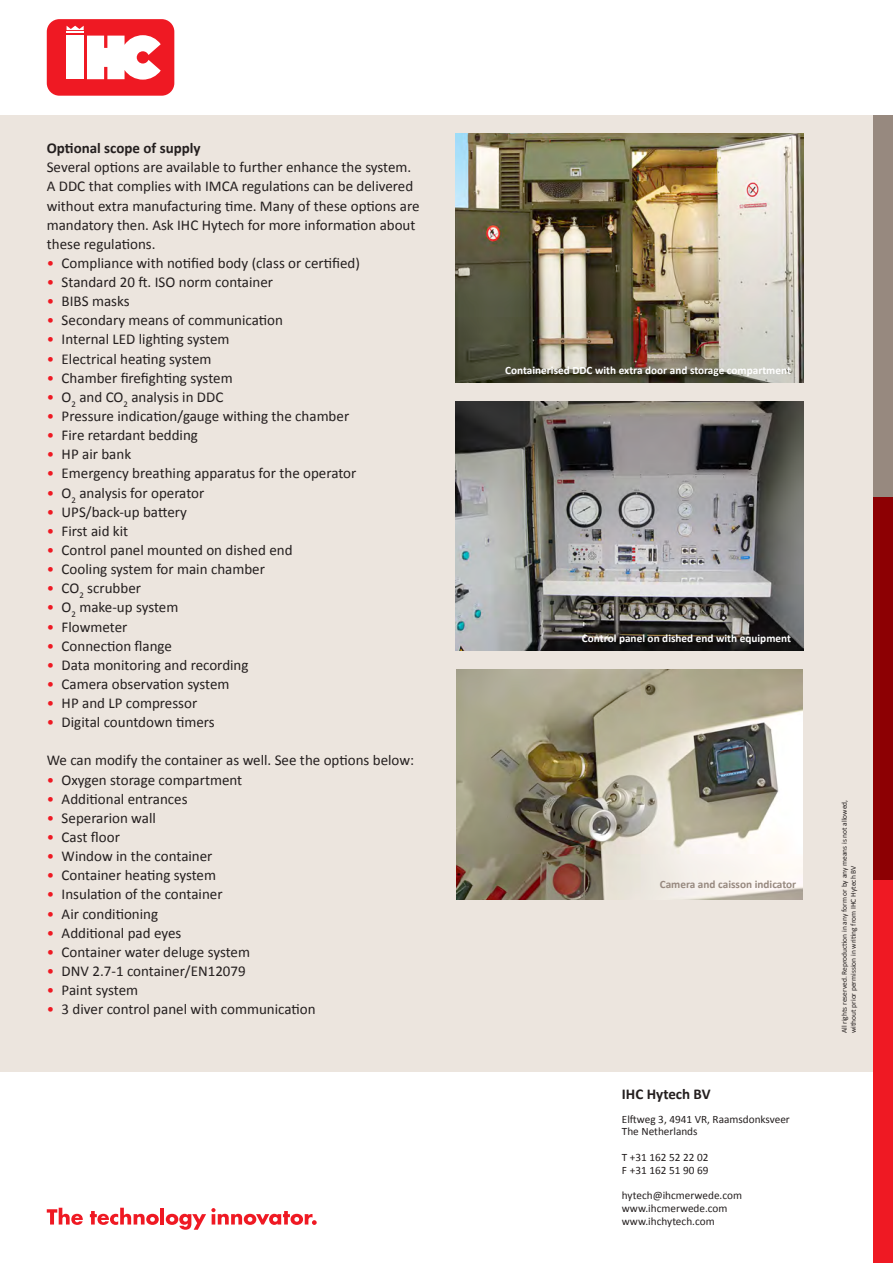
<style>
.page{position:relative;width:893px;height:1263px;background:#fff}
.page>*{position:absolute;margin:0;border:0;box-sizing:border-box;transform-origin:0 0}
.t1{font:15px/19.2px "Calibri";color:#241f1f}
.t2{font:700 15px "Calibri";color:#241f1f}
.t3{font:11.25px/12.8px "Calibri";color:#241f1f}
.t4{font:700 11.25px "Calibri";color:#fff}
.t5{font:700 11.25px "Calibri";color:#97897f}
.t6{font:7.5px/9px "Calibri";color:#241f1f}
.s1{color:#ef1923}
</style>
<div class="page">
<div style="left:0;top:115px;width:893px;height:956px;background:#ece5de"></div>
<div style="left:874px;top:115px;width:19px;height:382px;background:#97897f"></div>
<div style="left:874px;top:497px;width:19px;height:383px;background:#8d0003"></div>
<div style="left:874px;top:880px;width:19px;height:383px;background:#ef1923"></div>
<div style="left:47px;top:19px;width:127px;height:77px;background:#ef1923;border-radius:13px"></div>
<svg style="left:67px;top:26px;width:94px;height:54px"></svg>
<svg style="left:47px;top:1208px;width:36px;height:17px"></svg>
<svg style="left:90px;top:1208px;width:69px;height:17px"></svg>
<hr style="left:160px;top:1208px;width:4px;height:16px;background:#ef1923">
<svg style="left:166px;top:1208px;width:151px;height:22px"></svg>
<img style="left:455px;top:402px;width:348px;height:249px">
<img style="left:456px;top:670px;width:347px;height:229px">
<img style="left:455px;top:134px;width:349px;height:249px">
<p class="t2" style="left:47px;top:139px;width:155px">Optional scope of supply</p>
<p class="t1" style="left:47px;top:158px;width:374px">Several options are available to further enhance the system.<br>A DDC that complies with IMCA regulations can be delivered without extra manufacturing time. Many of these options are mandatory then. Ask IHC Hytech for more information about these regulations.</p>
<p class="t1" style="left:47px;top:253px;width:315px"><span class="s1">•</span> Compliance with notified body (class or certified)</p>
<p class="t1" style="left:47px;top:272px;width:228px"><span class="s1">•</span> Standard 20 ft. ISO norm container</p>
<p class="t1" style="left:47px;top:292px;width:84px"><span class="s1">•</span> BIBS masks</p>
<p class="t1" style="left:47px;top:311px;width:238px"><span class="s1">•</span> Secondary means of communication</p>
<p class="t1" style="left:47px;top:330px;width:184px"><span class="s1">•</span> Internal LED lighting system</p>
<p class="t1" style="left:47px;top:349px;width:166px"><span class="s1">•</span> Electrical heating system</p>
<p class="t1" style="left:47px;top:368px;width:187px"><span class="s1">•</span> Chamber firefighting system</p>
<p class="t1" style="left:47px;top:387px;width:178px"><span class="s1">•</span> O<sub>2</sub> and CO<sub>2</sub> analysis in DDC</p>
<p class="t1" style="left:47px;top:406px;width:304px"><span class="s1">•</span> Pressure indication/gauge withing the chamber</p>
<p class="t1" style="left:47px;top:426px;width:153px"><span class="s1">•</span> Fire retardant bedding</p>
<p class="t1" style="left:47px;top:445px;width:86px"><span class="s1">•</span> HP air bank</p>
<p class="t1" style="left:47px;top:464px;width:311px"><span class="s1">•</span> Emergency breathing apparatus for the operator</p>
<p class="t1" style="left:47px;top:483px;width:159px"><span class="s1">•</span> O<sub>2</sub> analysis for operator</p>
<p class="t1" style="left:47px;top:502px;width:142px"><span class="s1">•</span> UPS/back-up battery</p>
<p class="t1" style="left:47px;top:521px;width:83px"><span class="s1">•</span> First aid kit</p>
<p class="t1" style="left:47px;top:540px;width:247px"><span class="s1">•</span> Control panel mounted on dished end</p>
<p class="t1" style="left:47px;top:559px;width:220px"><span class="s1">•</span> Cooling system for main chamber</p>
<p class="t1" style="left:47px;top:579px;width:96px"><span class="s1">•</span> CO<sub>2</sub> scrubber</p>
<p class="t1" style="left:47px;top:598px;width:133px"><span class="s1">•</span> O<sub>2</sub> make-up system</p>
<p class="t1" style="left:47px;top:617px;width:82px"><span class="s1">•</span> Flowmeter</p>
<p class="t1" style="left:47px;top:636px;width:127px"><span class="s1">•</span> Connection flange</p>
<p class="t1" style="left:47px;top:655px;width:203px"><span class="s1">•</span> Data monitoring and recording</p>
<p class="t1" style="left:47px;top:674px;width:184px"><span class="s1">•</span> Camera observation system</p>
<p class="t1" style="left:47px;top:693px;width:152px"><span class="s1">•</span> HP and LP compressor</p>
<p class="t1" style="left:47px;top:713px;width:169px"><span class="s1">•</span> Digital countdown timers</p>
<p class="t1" style="left:47px;top:751px;width:369px">We can modify the container as well. See the options below:</p>
<p class="t1" style="left:47px;top:770px;width:197px"><span class="s1">•</span> Oxygen storage compartment</p>
<p class="t1" style="left:47px;top:789px;width:142px"><span class="s1">•</span> Additional entrances</p>
<p class="t1" style="left:47px;top:808px;width:111px"><span class="s1">•</span> Seperarion wall</p>
<p class="t1" style="left:47px;top:827px;width:75px"><span class="s1">•</span> Cast floor</p>
<p class="t1" style="left:47px;top:846px;width:167px"><span class="s1">•</span> Window in the container</p>
<p class="t1" style="left:47px;top:866px;width:171px"><span class="s1">•</span> Container heating system</p>
<p class="t1" style="left:47px;top:885px;width:177px"><span class="s1">•</span> Insulation of the container</p>
<p class="t1" style="left:47px;top:904px;width:113px"><span class="s1">•</span> Air conditioning</p>
<p class="t1" style="left:47px;top:923px;width:136px"><span class="s1">•</span> Additional pad eyes</p>
<p class="t1" style="left:47px;top:942px;width:205px"><span class="s1">•</span> Container water deluge system</p>
<p class="t1" style="left:47px;top:961px;width:201px"><span class="s1">•</span> DNV 2.7-1 container/EN12079</p>
<p class="t1" style="left:47px;top:980px;width:93px"><span class="s1">•</span> Paint system</p>
<p class="t1" style="left:47px;top:1000px;width:270px"><span class="s1">•</span> 3 diver control panel with communication</p>
<p class="t4" style="left:505px;top:363px;width:287px">Containerised DDC with extra door and storage compartment</p>
<p class="t4" style="left:582px;top:631px;width:210px">Control panel on dished end with equipment</p>
<p class="t5" style="left:660px;top:877px;width:138px">Camera and caisson indicator</p>
<p class="t2" style="left:622px;top:1084px;width:90px">IHC Hytech BV</p>
<p class="t3" style="left:622px;top:1112px;width:169px">Elftweg 3, 4941 VR, Raamsdonksveer<br>The Netherlands</p>
<p class="t3" style="left:622px;top:1151px;width:88px">T +31 162 52 22 02<br>F +31 162 51 90 69</p>
<p class="t3" style="left:622px;top:1189px;width:122px">hytech@ihcmerwede.com www.ihcmerwede.com www.ihchytech.com</p>
<p class="t6" style="left:840px;top:1033px;width:235px;rotate:-90deg">All rights reserved. Reproduction in any form or by any means is not allowed, without prior permission in writing from IHC Hytech BV</p>
</div>
